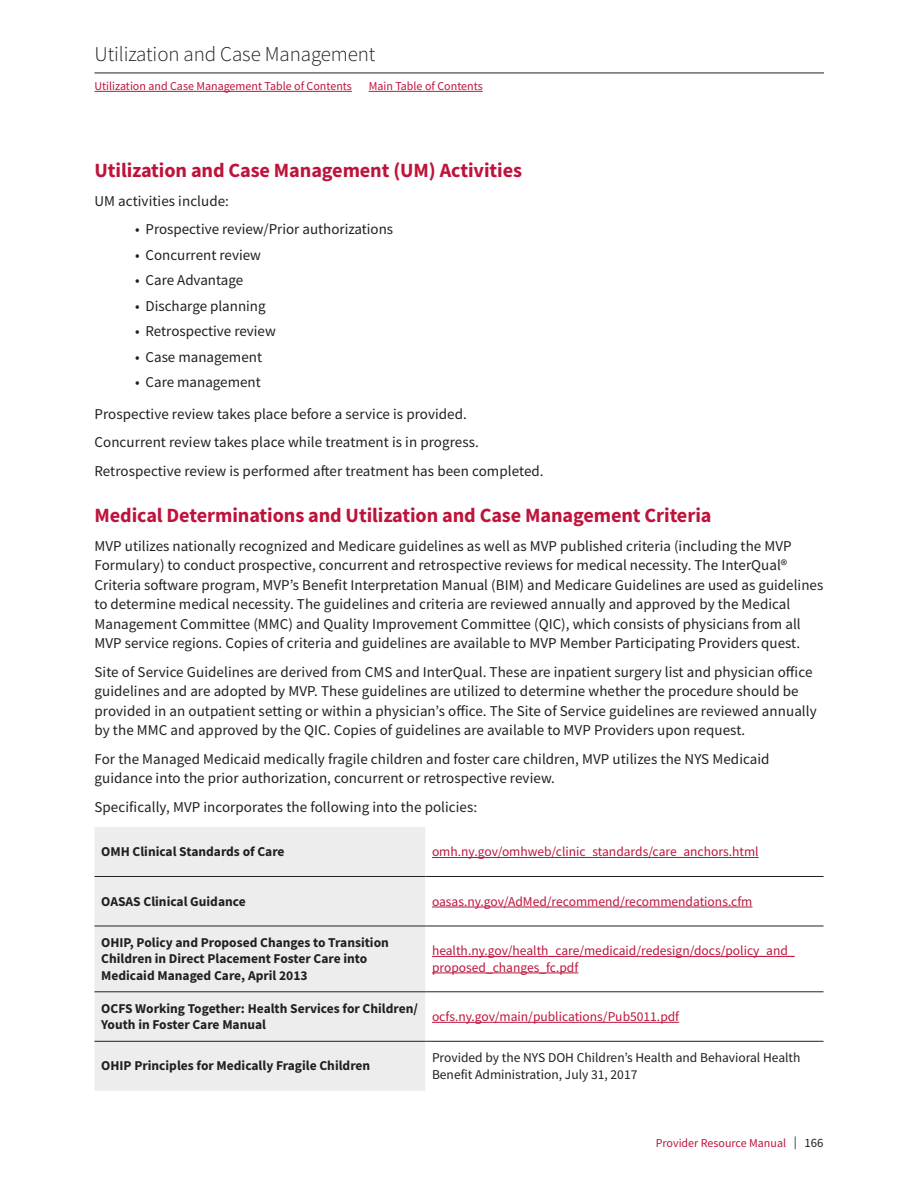
<style>
.page{position:relative;width:918px;height:1188px;background:#fff}
.page>*{position:absolute;margin:0;border:0;box-sizing:border-box;transform-origin:0 0}
.t1{font:300 21px "Source Sans Pro";letter-spacing:-.005em;color:#231f20}
.MAIN_CONTENT_-_headi{font:700 20.25px "Source Sans Pro";letter-spacing:-.005em;color:#be143c}
.MAIN_CONTENT_-_body{font:15px/19.5px "Source Sans Pro";letter-spacing:.005em;color:#231f20}
.TABLES_-_body_copy{font:700 13.5px/16.5px "Source Sans Pro";color:#231f20}
.TABLES_-_body_copy-2{font:13.5px/16.5px "Source Sans Pro";color:#be143c}
.TABLES_-_body_copy-3{font:13.5px/16.5px "Source Sans Pro";color:#231f20}
.t2{font:12px "Source Sans Pro";color:#be143c}
.s1{font-size:12.75px;color:#231f20}
</style>
<div class="page">
<hr style="left:94px;top:73px;width:730px;height:1px;background:#231f20">
<hr style="left:94px;top:91px;width:258px;height:1px;background:#be143c">
<hr style="left:369px;top:91px;width:114px;height:1px;background:#be143c">
<div style="left:94px;top:827px;width:331px;height:264px;background:#ededee"></div>
<hr style="left:94px;top:926px;width:331px;height:1px;background:#231f20">
<hr style="left:425px;top:926px;width:399px;height:1px;background:#231f20">
<hr style="left:94px;top:992px;width:331px;height:1px;background:#231f20">
<hr style="left:425px;top:992px;width:399px;height:1px;background:#231f20">
<hr style="left:94px;top:1041px;width:331px;height:1px;background:#231f20">
<hr style="left:425px;top:1041px;width:399px;height:1px;background:#231f20">
<hr style="left:94px;top:876px;width:331px;height:1px;background:#231f20">
<hr style="left:425px;top:876px;width:399px;height:1px;background:#231f20">
<hr style="left:432px;top:857px;width:327px;height:1px;background:#be143c">
<hr style="left:432px;top:907px;width:321px;height:1px;background:#be143c">
<hr style="left:432px;top:956px;width:363px;height:1px;background:#be143c">
<hr style="left:432px;top:973px;width:146px;height:1px;background:#be143c">
<hr style="left:432px;top:1022px;width:247px;height:1px;background:#be143c">
<h1 class="t1" style="left:94px;top:41px;width:283px">Utilization and Case Management</h1>
<p class="t2" style="left:94px;top:79px;width:259px">Utilization and Case Management Table of Contents</p>
<p class="t2" style="left:369px;top:79px;width:116px">Main Table of Contents</p>
<p class="MAIN_CONTENT_-_headi" style="left:94px;top:157px;width:429px">Utilization and Case Management (UM) Activities</p>
<p class="MAIN_CONTENT_-_body" style="left:94px;top:191px;width:136px">UM activities include:</p>
<p class="MAIN_CONTENT_-_body" style="left:135px;top:219px;width:260px">• Prospective review/Prior authorizations</p>
<p class="MAIN_CONTENT_-_body" style="left:135px;top:245px;width:127px">• Concurrent review</p>
<p class="MAIN_CONTENT_-_body" style="left:135px;top:270px;width:110px">• Care Advantage</p>
<p class="MAIN_CONTENT_-_body" style="left:135px;top:296px;width:132px">• Discharge planning</p>
<p class="MAIN_CONTENT_-_body" style="left:135px;top:321px;width:142px">• Retrospective review</p>
<p class="MAIN_CONTENT_-_body" style="left:135px;top:347px;width:129px">• Case management</p>
<p class="MAIN_CONTENT_-_body" style="left:135px;top:372px;width:127px">• Care management</p>
<p class="MAIN_CONTENT_-_body" style="left:94px;top:404px;width:374px">Prospective review takes place before a service is provided.</p>
<p class="MAIN_CONTENT_-_body" style="left:94px;top:432px;width:386px">Concurrent review takes place while treatment is in progress.</p>
<p class="MAIN_CONTENT_-_body" style="left:94px;top:461px;width:451px">Retrospective review is performed after treatment has been completed.</p>
<p class="MAIN_CONTENT_-_headi" style="left:94px;top:502px;width:618px">Medical Determinations and Utilization and Case Management Criteria</p>
<p class="MAIN_CONTENT_-_body" style="left:94px;top:536px;width:730px">MVP utilizes nationally recognized and Medicare guidelines as well as MVP published criteria (including the MVP Formulary) to conduct prospective, concurrent and retrospective reviews for medical necessity. The InterQual® Criteria software program, MVP’s Benefit Interpretation Manual (BIM) and Medicare Guidelines are used as guidelines to determine medical necessity. The guidelines and criteria are reviewed annually and approved by the Medical Management Committee (MMC) and Quality Improvement Committee (QIC), which consists of physicians from all MVP service regions. Copies of criteria and guidelines are available to MVP Member Participating Providers quest.</p>
<p class="MAIN_CONTENT_-_body" style="left:94px;top:662px;width:724px">Site of Service Guidelines are derived from CMS and InterQual. These are inpatient surgery list and physician office guidelines and are adopted by MVP. These guidelines are utilized to determine whether the procedure should be provided in an outpatient setting or within a physician’s office. The Site of Service guidelines are reviewed annually by the MMC and approved by the QIC. Copies of guidelines are available to MVP Providers upon request.</p>
<p class="MAIN_CONTENT_-_body" style="left:94px;top:749px;width:677px">For the Managed Medicaid medically fragile children and foster care children, MVP utilizes the NYS Medicaid guidance into the prior authorization, concurrent or retrospective review.</p>
<p class="MAIN_CONTENT_-_body" style="left:94px;top:797px;width:384px">Specifically, MVP incorporates the following into the policies:</p>
<p class="TABLES_-_body_copy" style="left:101px;top:843px;width:185px">OMH Clinical Standards of Care</p>
<p class="TABLES_-_body_copy-2" style="left:432px;top:843px;width:328px">omh.ny.gov/omhweb/clinic_standards/care_anchors.html</p>
<p class="TABLES_-_body_copy" style="left:101px;top:893px;width:146px">OASAS Clinical Guidance</p>
<p class="TABLES_-_body_copy-2" style="left:432px;top:893px;width:322px">oasas.ny.gov/AdMed/recommend/recommendations.cfm</p>
<p class="TABLES_-_body_copy" style="left:101px;top:934px;width:289px">OHIP, Policy and Proposed Changes to Transition<br>Children in Direct Placement Foster Care into<br>Medicaid Managed Care, April 2013</p>
<p class="TABLES_-_body_copy-2" style="left:432px;top:942px;width:364px">health.ny.gov/health_care/medicaid/redesign/docs/policy_and_ proposed_changes_fc.pdf</p>
<p class="TABLES_-_body_copy" style="left:101px;top:1000px;width:318px">OCFS Working Together: Health Services for Children/<br>Youth in Foster Care Manual</p>
<p class="TABLES_-_body_copy-2" style="left:432px;top:1008px;width:249px">ocfs.ny.gov/main/publications/Pub5011.pdf</p>
<p class="TABLES_-_body_copy" style="left:101px;top:1058px;width:271px">OHIP Principles for Medically Fragile Children</p>
<p class="TABLES_-_body_copy-3" style="left:432px;top:1049px;width:370px">Provided by the NYS DOH Children’s Health and Behavioral Health<br>Benefit Administration, July 31, 2017</p>
<p class="t2" style="left:656px;top:1136px;width:169px">Provider Resource Manual <span class="s1">| 166</span></p>
</div>
